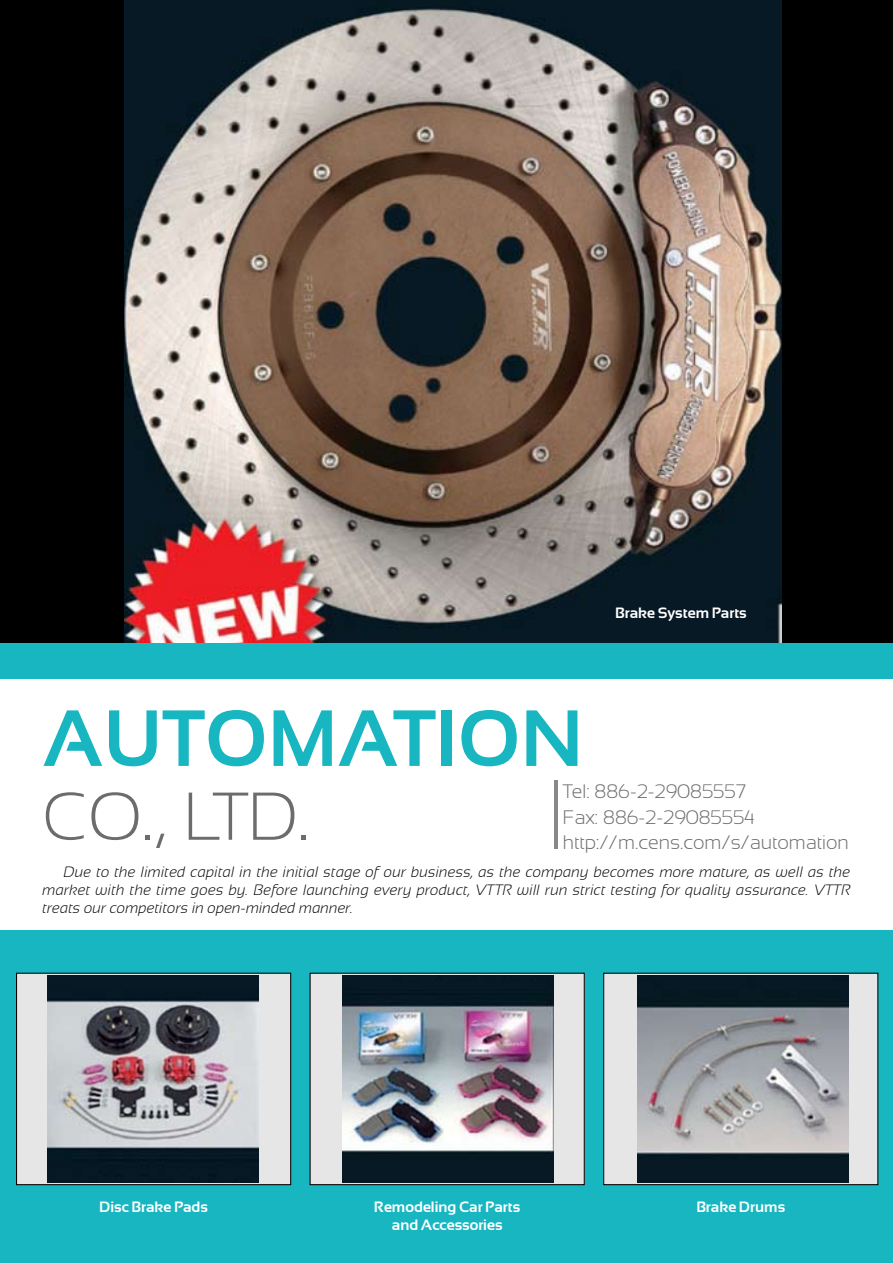
<style>
.page{position:relative;width:893px;height:1263px;background:#fff}
.page>*{position:absolute;margin:0;border:0;box-sizing:border-box;transform-origin:0 0}
.t1{font:700 79.5px "Sansation";color:#17b6c0}
.t2{font:300 67.5px "Sansation";color:#6d6c6c}
.t3{font:300 19.5px/25.5px "Sansation";color:#6d6c6c}
.t4{font:italic 300 15px/18px "Sansation";color:#000;text-align:justify}
.t5{font:700 15px/17.2px "Sansation";color:#fff;text-align:center}
</style>
<div class="page">
<div style="left:0;top:0;width:893px;height:643px;background:#000"></div>
<img style="left:124px;top:0;width:657px;height:643px">
<div style="left:0;top:643px;width:893px;height:620px;background:#17b6c0"></div>
<div style="left:0;top:679px;width:893px;height:251px;background:#fff"></div>
<div style="left:17px;top:973px;width:274px;height:212px;background:#e6e6e7"></div>
<div style="left:16px;top:973px;width:275px;height:212px;border:1px solid #000"></div>
<div style="left:310px;top:973px;width:274px;height:212px;background:#e6e6e7"></div>
<div style="left:310px;top:973px;width:275px;height:212px;border:1px solid #000"></div>
<div style="left:604px;top:973px;width:274px;height:212px;background:#e6e6e7"></div>
<div style="left:603px;top:973px;width:275px;height:212px;border:1px solid #000"></div>
<img style="left:342px;top:975px;width:212px;height:208px">
<hr style="left:554px;top:780px;width:3px;height:69px;background:#86888a">
<img style="left:48px;top:975px;width:211px;height:208px">
<img style="left:638px;top:975px;width:211px;height:208px">
<p class="t5" style="left:615px;top:604px;width:133px">Brake System Parts</p>
<h1 class="t1" style="left:43px;top:694px;width:542px">AUTOMATION</h1>
<h2 class="t2" style="left:43px;top:779px;width:268px">CO., LTD.</h2>
<h3 class="t3" style="left:563px;top:779px;width:287px">Tel: 886-2-29085557<br>Fax: 886-2-29085554 http://m.cens.com/s/automation</h3>
<p class="t4" style="left:43px;top:863px;width:809px;text-indent:21px">Due to the limited capital in the initial stage of our business, as the company becomes more mature, as well as the market with the time goes by. Before launching every product, VTTR will run strict testing for quality assurance. VTTR treats our competitors in open-minded manner.</p>
<p class="t5" style="left:99px;top:1198px;width:110px">Disc Brake Pads</p>
<p class="t5" style="left:374px;top:1198px;width:148px">Remodeling Car Parts and Accessories</p>
<p class="t5" style="left:696px;top:1198px;width:90px">Brake Drums</p>
</div>
